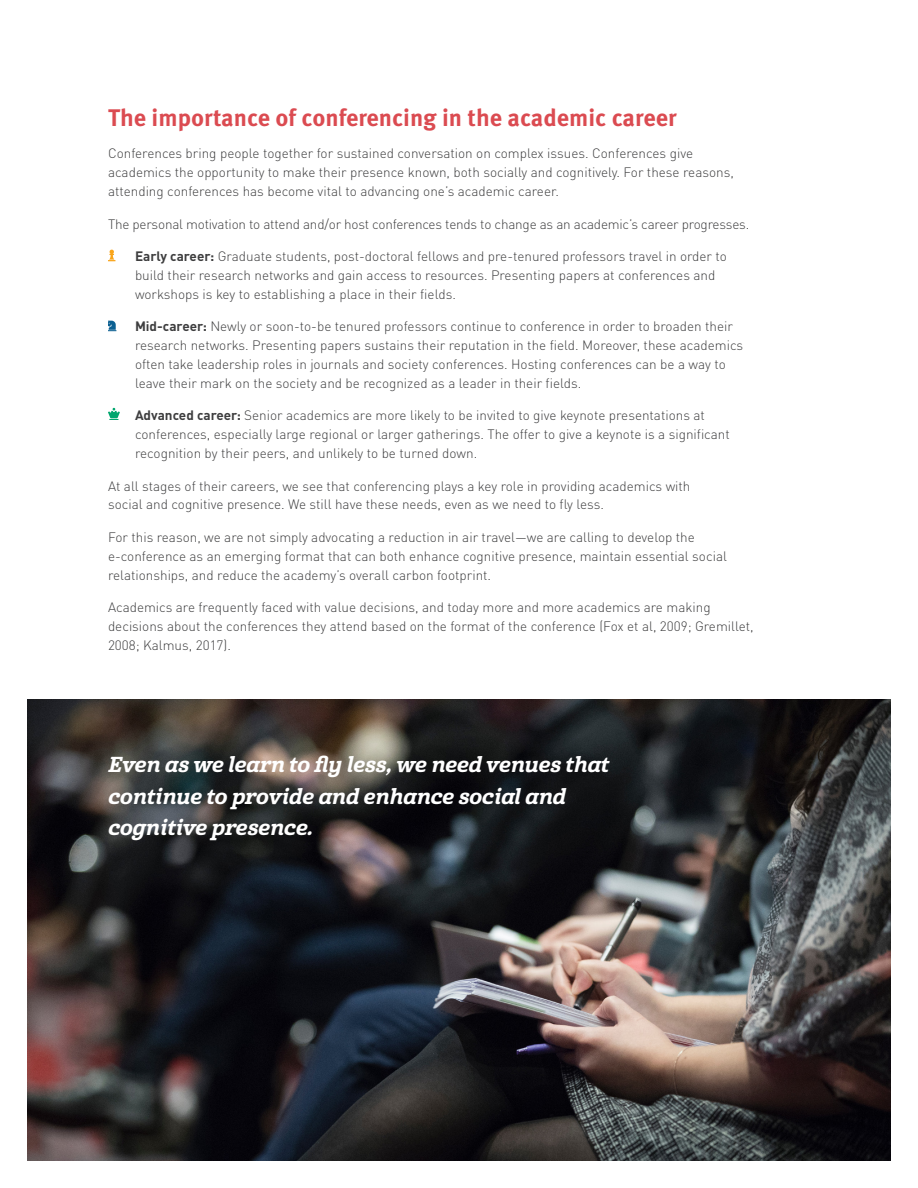
<style>
.page{position:relative;width:918px;height:1188px;background:#fff}
.page>*{position:absolute;margin:0;border:0;box-sizing:border-box;transform-origin:0 0}
.t1{font:700 24px "Meta Pro";color:#db4b51}
.t2{font:21px/31.5px "Cabrito Nor Ex B It";color:#fff}
.t3{font:300 13.5px/18.9px "DIN Pro";color:#3e3e3f}
.s1{font-weight:700}
</style>
<div class="page">
<img style="left:27px;top:700px;width:864px;height:461px">
<svg style="left:108px;top:250px;width:7px;height:11px"></svg>
<svg style="left:108px;top:408px;width:12px;height:12px"></svg>
<svg style="left:108px;top:321px;width:8px;height:10px"></svg>
<h1 class="t1" style="left:108px;top:103px;width:570px">The importance of conferencing in the academic career</h1>
<p class="t3" style="left:108px;top:143px;width:627px">Conferences bring people together for sustained conversation on complex issues. Conferences give academics the opportunity to make their presence known, both socially and cognitively. For these reasons, attending conferences has become vital to advancing one’s academic career.</p>
<p class="t3" style="left:108px;top:213px;width:643px">The personal motivation to attend and/or host conferences tends to change as an academic’s career progresses.</p>
<p class="t3" style="left:135px;top:246px;width:594px"><span class="s1">Early career:</span> Graduate students, post-doctoral fellows and pre-tenured professors travel in order to build their research networks and gain access to resources. Presenting papers at conferences and workshops is key to establishing a place in their fields.</p>
<p class="t3" style="left:135px;top:316px;width:610px"><span class="s1">Mid-career:</span> Newly or soon-to-be tenured professors continue to conference in order to broaden their research networks. Presenting papers sustains their reputation in the field. Moreover, these academics often take leadership roles in journals and society conferences. Hosting conferences can be a way to leave their mark on the society and be recognized as a leader in their fields.</p>
<p class="t3" style="left:135px;top:405px;width:596px"><span class="s1">Advanced career:</span> Senior academics are more likely to be invited to give keynote presentations at conferences, especially large regional or larger gatherings. The offer to give a keynote is a significant recognition by their peers, and unlikely to be turned down.</p>
<p class="t3" style="left:108px;top:475px;width:584px">At all stages of their careers, we see that conferencing plays a key role in providing academics with social and cognitive presence. We still have these needs, even as we need to fly less.</p>
<p class="t3" style="left:108px;top:526px;width:620px">For this reason, we are not simply advocating a reduction in air travel—we are calling to develop the e-conference as an emerging format that can both enhance cognitive presence, maintain essential social relationships, and reduce the academy’s overall carbon footprint.</p>
<p class="t3" style="left:108px;top:597px;width:647px">Academics are frequently faced with value decisions, and today more and more academics are making decisions about the conferences they attend based on the format of the conference (Fox et al, 2009; Gremillet,<br>2008; Kalmus, 2017).</p>
<h2 class="t2" style="left:108px;top:749px;width:502px">Even as we learn to fly less, we need venues that continue to provide and enhance social and cognitive presence.</h2>
</div>
